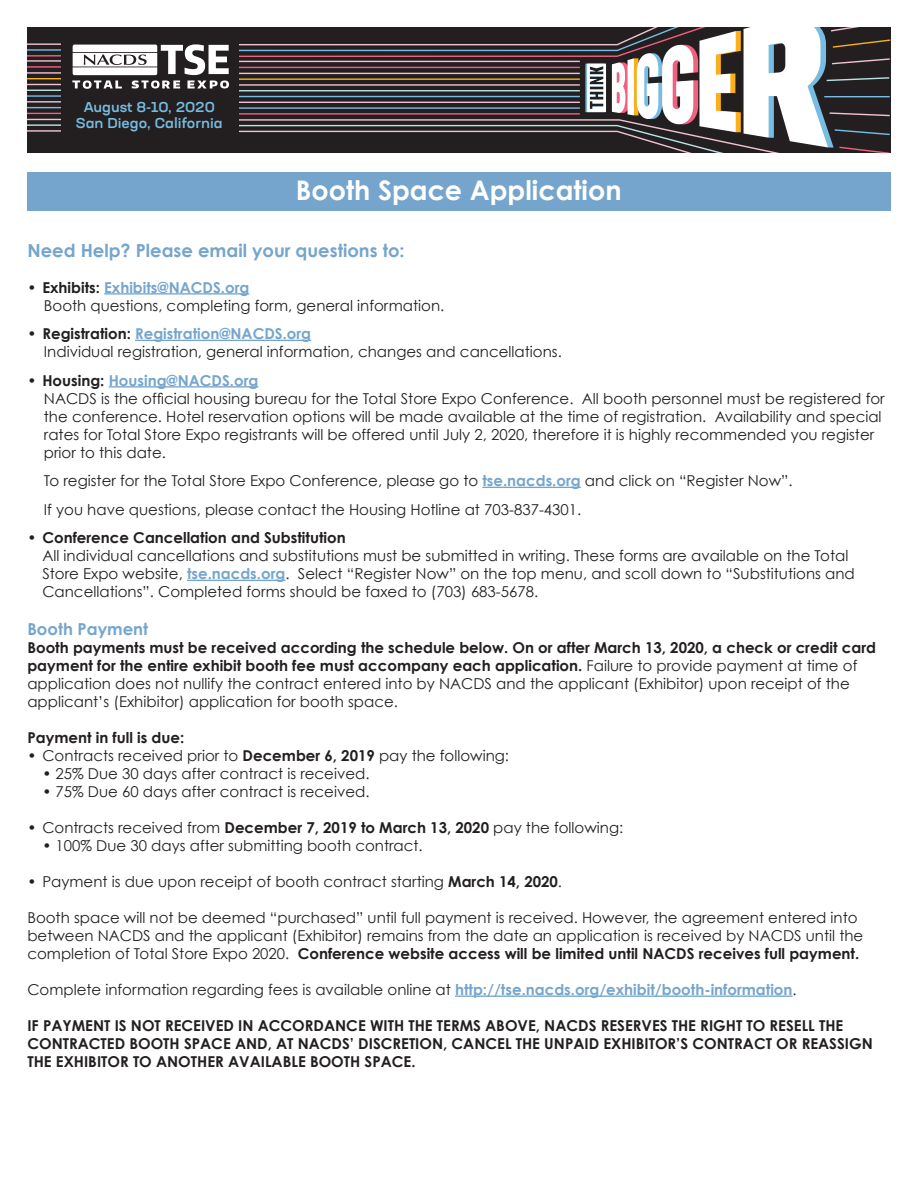
<style>
.page{position:relative;width:918px;height:1188px;background:#fff}
.page>*{position:absolute;margin:0;border:0;box-sizing:border-box;transform-origin:0 0}
.t1{font:700 27px "Century Gothic";color:#fff}
.t2{font:700 18px "Century Gothic";color:#75a5cd}
.t3{font:700 16.5px "Century Gothic";color:#75a5cd}
.BulletHeader{font:15px/18px "Century Gothic";color:#231f20}
.BulletBody{font:15px/18px "Century Gothic";color:#231f20}
.BulletHeader-2{font:700 15px/18px "Century Gothic";color:#231f20}
.BulletHeader-3{font:700 15px "Century Gothic";color:#75a5cd}
.t4{font:500 expanded 14.1px/17px "Neusa Next Std";color:#77bce3;text-align:center}
.s1{color:#231f20}
.s2{font-weight:700;color:#75a5cd}
.s3{font-weight:700}
</style>
<div class="page">
<div style="left:28px;top:172px;width:863px;height:39px;background:#75a5cd"></div>
<div style="left:27px;top:27px;width:863px;height:125px;background:#231f20"></div>
<svg style="left:72px;top:27px;width:818px;height:125px"></svg>
<hr style="left:236px;top:73px;width:344px;height:1px;background:#efc3d1">
<hr style="left:236px;top:67px;width:344px;height:1px;background:#f0607f">
<hr style="left:236px;top:61px;width:344px;height:1px;background:#efc3d1">
<hr style="left:236px;top:78px;width:344px;height:2px;background:#faaf1c">
<hr style="left:236px;top:84px;width:344px;height:2px;background:#efc3d1">
<hr style="left:236px;top:90px;width:344px;height:1px;background:#bbe2e4">
<hr style="left:236px;top:96px;width:344px;height:1px;background:#77bce3">
<hr style="left:236px;top:102px;width:344px;height:1px;background:#efc3d1">
<hr style="left:236px;top:107px;width:344px;height:2px;background:#77bce3">
<hr style="left:236px;top:113px;width:344px;height:2px;background:#f0607f">
<hr style="left:27px;top:119px;width:38px;height:1px;background:#efc3d1">
<hr style="left:27px;top:124px;width:37px;height:2px;background:#bbe2e4">
<hr style="left:27px;top:130px;width:37px;height:2px;background:#efc3d1">
<hr style="left:27px;top:43px;width:37px;height:2px;background:#efc3d1">
<hr style="left:27px;top:49px;width:37px;height:2px;background:#77bce3">
<hr style="left:27px;top:55px;width:37px;height:2px;background:#f0607f">
<hr style="left:27px;top:72px;width:38px;height:2px;background:#efc3d1">
<hr style="left:27px;top:66px;width:38px;height:2px;background:#f0607f">
<hr style="left:27px;top:60px;width:38px;height:2px;background:#efc3d1">
<hr style="left:27px;top:78px;width:38px;height:1px;background:#faaf1c">
<hr style="left:27px;top:84px;width:38px;height:1px;background:#efc3d1">
<hr style="left:27px;top:90px;width:38px;height:1px;background:#bbe2e4">
<hr style="left:27px;top:95px;width:38px;height:2px;background:#77bce3">
<hr style="left:27px;top:101px;width:38px;height:2px;background:#efc3d1">
<hr style="left:27px;top:107px;width:38px;height:1px;background:#77bce3">
<hr style="left:27px;top:113px;width:38px;height:1px;background:#f0607f">
<div style="left:230px;top:27px;width:9px;height:124px;background:#231f20"></div>
<div style="left:61px;top:27px;width:9px;height:124px;background:#231f20"></div>
<hr style="left:104px;top:293px;width:145px;height:2px;background:#75a5cd">
<hr style="left:135px;top:340px;width:176px;height:1px;background:#75a5cd">
<hr style="left:109px;top:386px;width:149px;height:2px;background:#75a5cd">
<hr style="left:482px;top:487px;width:99px;height:1px;background:#75a5cd">
<hr style="left:187px;top:580px;width:98px;height:1px;background:#75a5cd">
<hr style="left:455px;top:996px;width:338px;height:1px;background:#75a5cd">
<p class="t4" style="left:76px;top:98px;width:148px">August 8-10, 2020<br>San Diego, California</p>
<h1 class="t1" style="left:296px;top:173px;width:327px">Booth Space Application</h1>
<p class="t2" style="left:27px;top:239px;width:379px">Need Help? Please email your questions to:</p>
<p class="BulletHeader-3" style="left:27px;top:278px;width:223px"><span class="s1">• Exhibits:</span> Exhibits@NACDS.org</p>
<p class="BulletBody" style="left:44px;top:296px;width:402px">Booth questions, completing form, general information.</p>
<p class="BulletHeader-3" style="left:27px;top:324px;width:285px"><span class="s1">• Registration:</span> Registration@NACDS.org</p>
<p class="BulletBody" style="left:44px;top:342px;width:519px">Individual registration, general information, changes and cancellations.</p>
<p class="BulletHeader-3" style="left:27px;top:371px;width:232px"><span class="s1">• Housing:</span> Housing@NACDS.org</p>
<p class="BulletBody" style="left:44px;top:389px;width:842px">NACDS is the official housing bureau for the Total Store Expo Conference. All booth personnel must be registered for the conference. Hotel reservation options will be made available at the time of registration. Availability and special rates for Total Store Expo registrants will be offered until July 2, 2020, therefore it is highly recommended you register prior to this date.</p>
<p class="BulletBody" style="left:44px;top:471px;width:750px">To register for the Total Store Expo Conference, please go to <span class="s2">tse.nacds.org</span> and click on “Register Now”.</p>
<p class="BulletBody" style="left:44px;top:500px;width:539px">If you have questions, please contact the Housing Hotline at 703-837-4301.</p>
<p class="BulletHeader-2" style="left:27px;top:528px;width:320px">• Conference Cancellation and Substitution</p>
<p class="BulletHeader" style="left:42px;top:546px;width:814px">All individual cancellations and substitutions must be submitted in writing. These forms are available on the Total<br>Store Expo website, <span class="s2">tse.nacds.org</span>. Select “Register Now” on the top menu, and scoll down to “Substitutions and<br>Cancellations”. Completed forms should be faxed to (703) 683-5678.</p>
<p class="t3" style="left:27px;top:618px;width:122px">Booth Payment</p>
<p class="BulletHeader" style="left:27px;top:638px;width:850px"><span class="s3">Booth payments must be received according the schedule below. On or after March 13, 2020, a check or credit card payment for the entire exhibit booth fee must accompany each application.</span> Failure to provide payment at time of application does not nullify the contract entered into by NACDS and the applicant (Exhibitor) upon receipt of the applicant’s (Exhibitor) application for booth space.</p>
<p class="BulletHeader-2" style="left:27px;top:728px;width:158px">Payment in full is due:</p>
<p class="BulletHeader" style="left:27px;top:746px;width:483px"><span class="s3">•</span> Contracts received prior to <span class="s3">December 6, 2019</span> pay the following:</p>
<p class="BulletHeader" style="left:42px;top:764px;width:329px"><span class="s3">•</span> 25% Due 30 days after contract is received.</p>
<p class="BulletHeader" style="left:42px;top:782px;width:329px"><span class="s3">•</span> 75% Due 60 days after contract is received.</p>
<p class="BulletHeader" style="left:27px;top:818px;width:597px"><span class="s3">•</span> Contracts received from <span class="s3">December 7, 2019 to March 13, 2020</span> pay the following:</p>
<p class="BulletHeader" style="left:42px;top:836px;width:382px"><span class="s3">•</span> 100% Due 30 days after submitting booth contract.</p>
<p class="BulletHeader" style="left:27px;top:872px;width:536px"><span class="s3">•</span> Payment is due upon receipt of booth contract starting <span class="s3">March 14, 2020</span>.</p>
<p class="BulletHeader" style="left:27px;top:908px;width:837px">Booth space will not be deemed “purchased” until full payment is received. However, the agreement entered into between NACDS and the applicant (Exhibitor) remains from the date an application is received by NACDS until the completion of Total Store Expo 2020. <span class="s3">Conference website access will be limited until NACDS receives full payment.</span></p>
<p class="BulletHeader" style="left:27px;top:980px;width:771px">Complete information regarding fees is available online at <span class="s2">http://tse.nacds.org/exhibit/booth-information</span>.</p>
<p class="BulletHeader-2" style="left:27px;top:1016px;width:847px">IF PAYMENT IS NOT RECEIVED IN ACCORDANCE WITH THE TERMS ABOVE, NACDS RESERVES THE RIGHT TO RESELL THE<br>CONTRACTED BOOTH SPACE AND, AT NACDS’ DISCRETION, CANCEL THE UNPAID EXHIBITOR’S CONTRACT OR REASSIGN<br>THE EXHIBITOR TO ANOTHER AVAILABLE BOOTH SPACE.</p>
</div>
